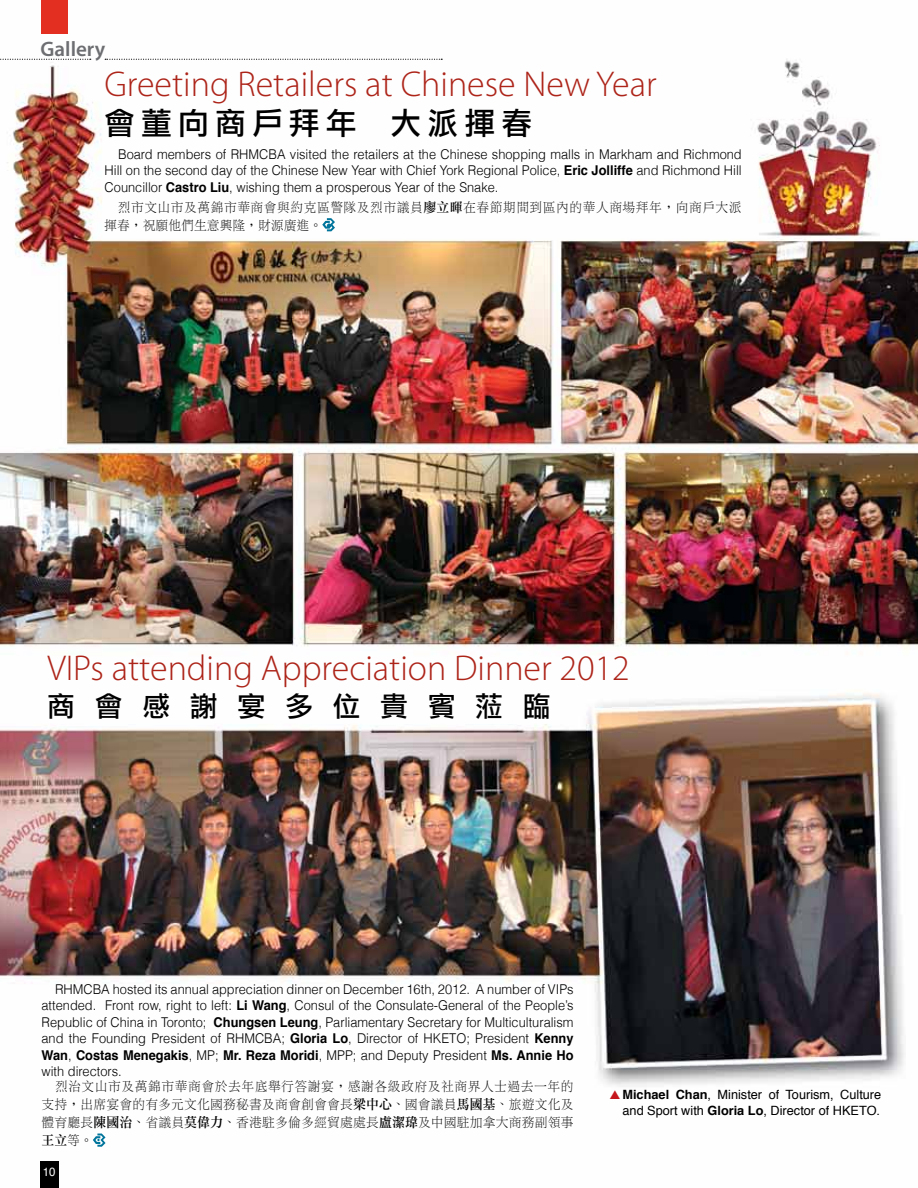
<style>
.page{position:relative;width:918px;height:1188px;background:#fff}
.page>*{position:absolute;margin:0;border:0;box-sizing:border-box;transform-origin:0 0}
.t1{font:300 36px "Myriad Pro";color:#ad2419}
.t2{font:30.75px "DF Li Hei Md HK BF";letter-spacing:.2em;color:#000}
.t3{font:27.75px "DF Li Hei Md HK BF";letter-spacing:.71em;color:#000}
.t4{font:600 21px "Myriad Pro";color:#6d6e71}
.t5{font:300 13.5px/16.5px "Helvetica";color:#000;text-align:justify;scale:.95 1}
.t6{font:13.5px/18px "DF Li Song Lt HK BF";letter-spacing:.01em;color:#000;text-align:justify;scale:.95 1}
.t7{font:13.5px/18px "DF Li Song Lt HK BF";letter-spacing:.035em;color:#000;scale:.95 1}
.t8{font:13.5px "DF Li Song Md HK BF";color:#000;scale:.95 1}
.t9{font:12.75px/16.5px "Helvetica";color:#000}
.t10{font:12px "Helvetica";color:#fff;scale:.95 1}
.s1{font-weight:700}
.s2{font-family:"DF Li Song Md HK BF"}
.s3{font-family:"DF Li Song Lt HK BF"}
</style>
<div class="page">
<img style="left:0;top:33px;width:918px;height:1101px">
<div style="left:41px;top:0;width:27px;height:33px;background:#e22f22"></div>
<svg style="left:0;top:59px;width:91px;height:1px"></svg>
<svg style="left:105px;top:59px;width:337px;height:1px"></svg>
<svg style="left:322px;top:218px;width:13px;height:13px"></svg>
<svg style="left:93px;top:1134px;width:13px;height:13px"></svg>
<div style="left:40px;top:1161px;width:19px;height:27px;background:#000"></div>
<svg style="left:610px;top:1090px;width:10px;height:9px"></svg>
<h3 class="t4" style="left:40px;top:36px;width:66px">Gallery</h3>
<h1 class="t1" style="left:104px;top:62px;width:554px">Greeting Retailers at Chinese New Year</h1>
<h2 class="t2" style="left:104px;top:108px;width:429px">會董向商戶拜年 大派揮春</h2>
<p class="t5" style="left:105px;top:145px;width:672px;text-indent:14px">Board members of RHMCBA visited the retailers at the Chinese shopping malls in Markham and Richmond Hill on the second day of the Chinese New Year with Chief York Regional Police, <span class="s1">Eric Jolliffe</span> and Richmond Hill Councillor <span class="s1">Castro Liu</span>, wishing them a prosperous Year of the Snake.</p>
<p class="t7" style="left:104px;top:198px;width:673px;text-indent:14px">烈市文山市及萬錦市華商會與約克區警隊及烈市議員<span class="s2">廖立暉</span>在春節期間到區內的華人商場拜年，向商戶大派揮春，祝願他們生意興隆，財源廣進。</p>
<h1 class="t1" style="left:47px;top:647px;width:584px">VIPs attending Appreciation Dinner 2012</h1>
<h3 class="t3" style="left:47px;top:692px;width:505px">商會感謝宴多位貴賓蒞臨</h3>
<p class="t5" style="left:42px;top:980px;width:562px;text-indent:14px">RHMCBA hosted its annual appreciation dinner on December 16th, 2012. A number of VIPs attended. Front row, right to left: <span class="s1">Li Wang</span>, Consul of the Consulate-General of the People’s Republic of China in Toronto; <span class="s1">Chungsen Leung</span>, Parliamentary Secretary for Multiculturalism and the Founding President of RHMCBA; <span class="s1">Gloria Lo</span>, Director of HKETO; President <span class="s1">Kenny Wan</span>, <span class="s1">Costas Menegakis</span>, MP; <span class="s1">Mr. Reza Moridi</span>, MPP; and Deputy President <span class="s1">Ms. Annie Ho </span>with directors.</p>
<p class="t6" style="left:42px;top:1078px;width:562px;text-indent:14px">烈治文山市及萬錦市華商會於去年底舉行答謝宴，感謝各級政府及社商界人士過去一年的支持，出席宴會的有多元文化國務秘書及商會創會會長<span class="s2">梁中心</span>、國會議員<span class="s2">馬國基</span>、旅遊文化及體育廳長<span class="s2">陳國治</span>、省議員<span class="s2">莫偉力</span>、香港駐多倫多經貿處處長<span class="s2">盧潔瑋</span>及中國駐加拿大商務副領事</p>
<p class="t8" style="left:42px;top:1134px;width:55px">王立<span class="s3">等。</span></p>
<p class="t10" style="left:43px;top:1163px;width:15px">10</p>
<p class="t9" style="left:622px;top:1087px;width:260px"><span class="s1">Michael Chan</span>, Minister of Tourism, Culture and Sport with <span class="s1">Gloria Lo</span>, Director of HKETO.</p>
</div>
